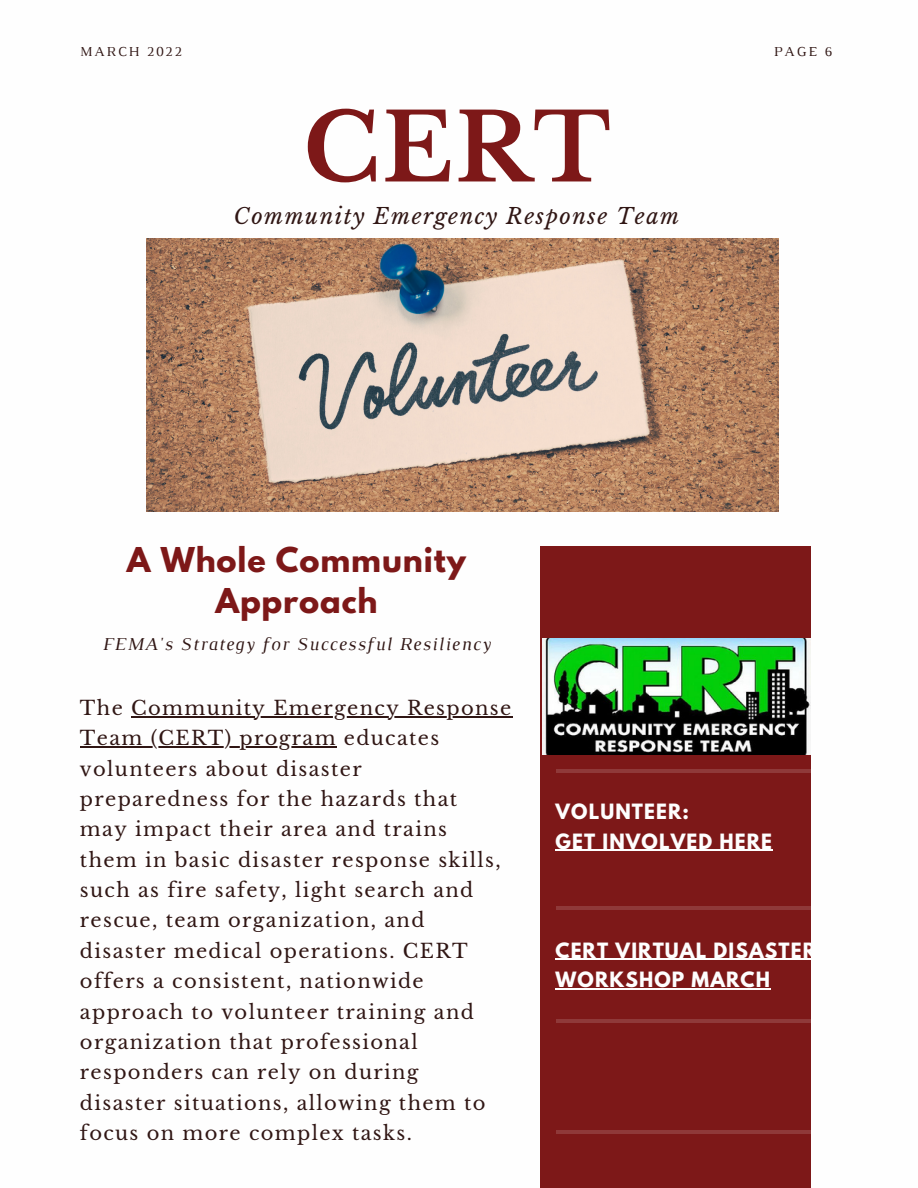
<style>
.page{position:relative;width:918px;height:1188px;background:#fff}
.page>*{position:absolute;margin:0;border:0;box-sizing:border-box;transform-origin:0 0}
.t1{font:700 93.45px "Libre Baskerville";color:#7d1818}
.t2{font:700 30.3px/41.4px "League Spartan";letter-spacing:.03em;color:#7d1818;text-align:center}
.t3{font:italic 21.75px "Libre Baskerville";letter-spacing:.07em;color:#301614}
.t4{font:19.5px/30.3px "Libre Baskerville";letter-spacing:.07em;color:#301614}
.t5{font:700 18.75px/29.2px "League Spartan";letter-spacing:.06em;color:#fefefe}
.t6{font:italic 18.6px "Luthier";letter-spacing:.07em;color:#301614}
.t7{font:700 18.6px "League Spartan";letter-spacing:.06em;color:#fefefe}
.t8{font:13.95px "Luthier";letter-spacing:.14em;color:#301614}
</style>
<div class="page">
<div style="left:541px;top:547px;width:270px;height:641px;background:#7d1818"></div>
<hr style="left:557px;top:769px;width:266px;height:3px;background:#fefefe">
<hr style="left:557px;top:907px;width:266px;height:3px;background:#fefefe">
<hr style="left:557px;top:1019px;width:266px;height:3px;background:#fefefe">
<hr style="left:557px;top:1130px;width:266px;height:3px;background:#fefefe">
<hr style="left:557px;top:638px;width:266px;height:3px;background:#fefefe">
<img style="left:147px;top:238px;width:632px;height:274px">
<img style="left:543px;top:639px;width:267px;height:116px">
<hr style="left:131px;top:716px;width:382px;height:1px;background:#301614">
<hr style="left:80px;top:746px;width:257px;height:1px;background:#301614">
<hr style="left:556px;top:850px;width:217px;height:1px;background:#fefefe">
<hr style="left:556px;top:959px;width:261px;height:1px;background:#fefefe">
<hr style="left:556px;top:988px;width:215px;height:1px;background:#fefefe">
<p class="t8" style="left:80px;top:46px;width:103px">MARCH 2022</p>
<p class="t8" style="left:774px;top:46px;width:60px">PAGE 6</p>
<p class="t1" style="left:303px;top:91px;width:309px">CERT</p>
<p class="t3" style="left:234px;top:202px;width:447px">Community Emergency Response Team</p>
<p class="t2" style="left:127px;top:543px;width:340px">A Whole Community<br>Approach</p>
<p class="t6" style="left:102px;top:637px;width:390px">FEMA's Strategy for Successful Resiliency</p>
<p class="t4" style="left:80px;top:693px;width:433px">The Community Emergency Response Team (CERT) program educates volunteers about disaster preparedness for the hazards that<br>may impact their area and trains<br>them in basic disaster response skills, such as fire safety, light search and rescue, team organization, and disaster medical operations. CERT offers a consistent, nationwide approach to volunteer training and organization that professional responders can rely on during<br>disaster situations, allowing them to focus on more complex tasks.</p>
<p class="t7" style="left:556px;top:802px;width:135px">VOLUNTEER:</p>
<p class="t7" style="left:556px;top:832px;width:218px">GET INVOLVED HERE</p>
<p class="t5" style="left:556px;top:938px;width:262px">CERT VIRTUAL DISASTER<br>WORKSHOP MARCH</p>
</div>
